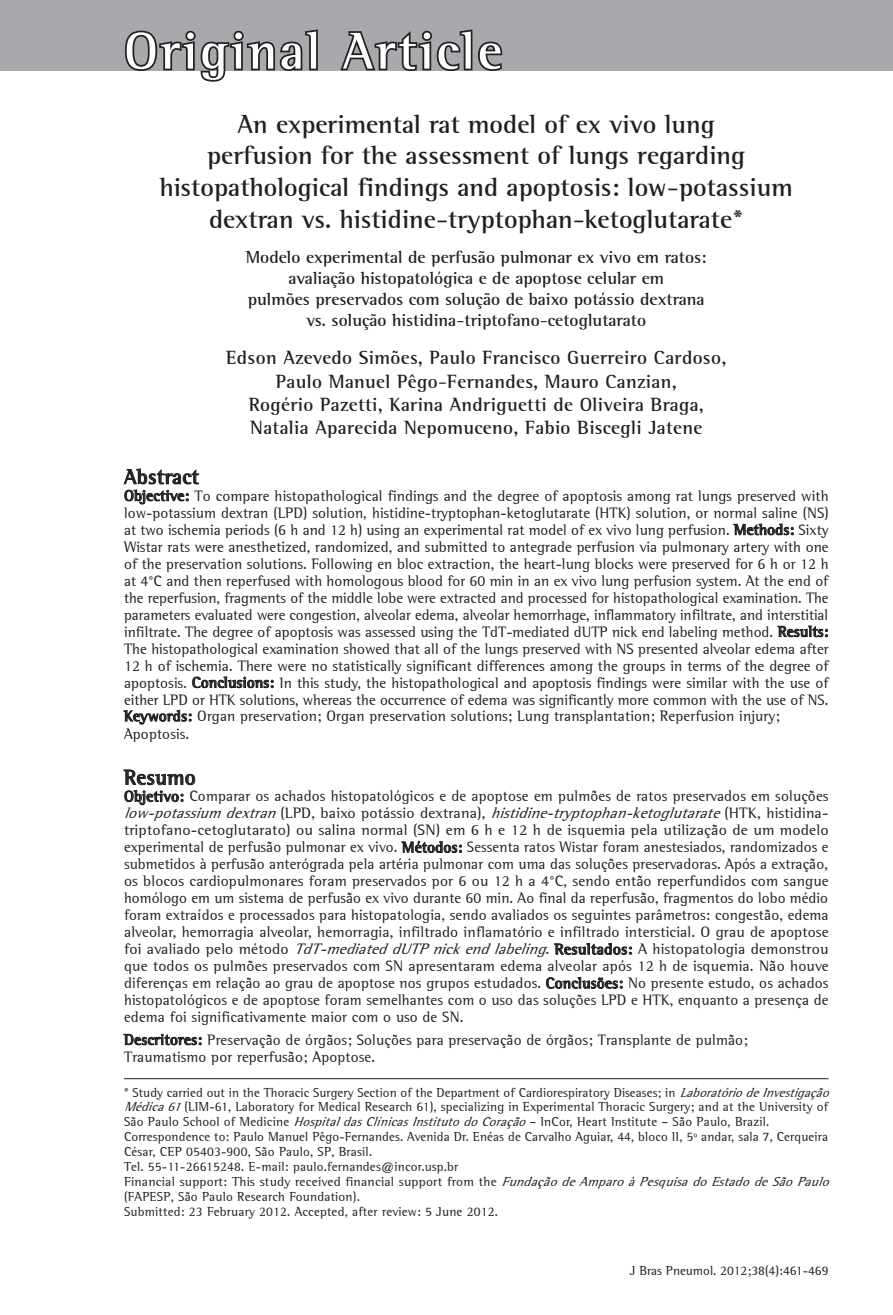
<style>
.page{position:relative;width:893px;height:1315px;background:#fff}
.page>*{position:absolute;margin:0;border:0;box-sizing:border-box;transform-origin:0 0}
.t1{font:700 52.5px "Libre Semi Serif S Si";letter-spacing:.05em;color:#fff}
.Título___1o_idioma{font:700 26.25px/31.5px "Libre Semi Serif S Si";color:#231f20;text-align:center}
.Resumo___título{font:700 21px "Libre Semi Serif S Si";letter-spacing:.015em;color:#231f20}
.Abstract___título{font:700 21px "Libre Semi Serif S Si";letter-spacing:.015em;color:#231f20}
.Autores{font:700 19.25px/23.1px "Libre Semi Serif S Si";letter-spacing:.015em;color:#231f20;text-align:center}
.Título___2o_idioma{font:700 17.5px/21px "Libre Semi Serif S Si";color:#231f20;text-align:center}
.Resumo{font:15.22px/17px "Libre Semi Serif S Si";color:#231f20;text-align:justify}
.Abstract{font:15.22px/17px "Libre Semi Serif S Si";letter-spacing:.01em;color:#231f20;text-align:justify}
.Keywords{font:15.22px/17.5px "Libre Semi Serif S Si";letter-spacing:.01em;color:#231f20}
.Palavras-chave{font:15.22px/18.2px "Libre Semi Serif S Si";letter-spacing:.01em;color:#231f20}
.Endereço{font:13.12px/14.9px "Libre Semi Serif S Si";letter-spacing:.015em;color:#231f20}
.rodapé{font:13.12px "Libre Semi Serif S Si";color:#231f20}
.s1{font-weight:700}
.s2{font-style:italic}
</style>
<div class="page">
<div style="left:0;top:0;width:893px;height:70px;background:#a8a9ad"></div>
<svg style="left:124px;top:469px;width:75px;height:15px"></svg>
<svg style="left:125px;top:490px;width:64px;height:14px"></svg>
<svg style="left:734px;top:524px;width:59px;height:11px"></svg>
<svg style="left:778px;top:625px;width:50px;height:12px"></svg>
<svg style="left:193px;top:676px;width:80px;height:12px"></svg>
<svg style="left:124px;top:710px;width:67px;height:14px"></svg>
<svg style="left:124px;top:770px;width:71px;height:35px"></svg>
<svg style="left:402px;top:840px;width:60px;height:12px"></svg>
<svg style="left:554px;top:943px;width:78px;height:11px"></svg>
<svg style="left:546px;top:977px;width:76px;height:11px"></svg>
<svg style="left:124px;top:1034px;width:77px;height:11px"></svg>
<hr style="left:124px;top:1078px;width:704px;height:1px;background:#231f20">
<svg style="left:123px;top:29px;width:197px;height:53px"></svg>
<svg style="left:338px;top:29px;width:166px;height:42px"></svg>
<h1 class="t1" style="left:124px;top:19px;width:380px">Original Article</h1>
<p class="Título___1o_idioma" style="left:160px;top:108px;width:634px">An experimental rat model of ex vivo lung<br>perfusion for the assessment of lungs regarding histopathological findings and apoptosis: low-potassium dextran vs. histidine-tryptophan-ketoglutarate*</p>
<p class="Título___2o_idioma" style="left:246px;top:247px;width:463px">Modelo experimental de perfusão pulmonar ex vivo em ratos: avaliação histopatológica e de apoptose celular em<br>pulmões preservados com solução de baixo potássio dextrana vs. solução histidina-triptofano-cetoglutarato</p>
<p class="Autores" style="left:226px;top:346px;width:502px">Edson Azevedo Simões, Paulo Francisco Guerreiro Cardoso, Paulo Manuel Pêgo-Fernandes, Mauro Canzian,<br>Rogério Pazetti, Karina Andriguetti de Oliveira Braga, Natalia Aparecida Nepomuceno, Fabio Biscegli Jatene</p>
<p class="Resumo___título" style="left:124px;top:464px;width:76px">Abstract</p>
<p class="Resumo" style="left:124px;top:487px;width:706px"><span class="s1">Objective:</span> To compare histopathological findings and the degree of apoptosis among rat lungs preserved with low-potassium dextran (LPD) solution, histidine-tryptophan-ketoglutarate (HTK) solution, or normal saline (NS) at two ischemia periods (6 h and 12 h) using an experimental rat model of ex vivo lung perfusion. <span class="s1">Methods:</span> Sixty Wistar rats were anesthetized, randomized, and submitted to antegrade perfusion via pulmonary artery with one of the preservation solutions. Following en bloc extraction, the heart-lung blocks were preserved for 6 h or 12 h at 4°C and then reperfused with homologous blood for 60 min in an ex vivo lung perfusion system. At the end of the reperfusion, fragments of the middle lobe were extracted and processed for histopathological examination. The parameters evaluated were congestion, alveolar edema, alveolar hemorrhage, inflammatory infiltrate, and interstitial infiltrate. The degree of apoptosis was assessed using the TdT-mediated dUTP nick end labeling method. <span class="s1">Results:<br></span>The histopathological examination showed that all of the lungs preserved with NS presented alveolar edema after 12 h of ischemia. There were no statistically significant differences among the groups in terms of the degree of apoptosis. <span class="s1">Conclusions:</span> In this study, the histopathological and apoptosis findings were similar with the use of either LPD or HTK solutions, whereas the occurrence of edema was significantly more common with the use of NS.</p>
<p class="Palavras-chave" style="left:124px;top:707px;width:657px"><span class="s1">Keywords:</span> Organ preservation; Organ preservation solutions; Lung transplantation; Reperfusion injury;<br>Apoptosis.</p>
<p class="Abstract___título" style="left:124px;top:764px;width:73px">Resumo</p>
<p class="Abstract" style="left:124px;top:787px;width:706px"><span class="s1">Objetivo:</span> Comparar os achados histopatológicos e de apoptose em pulmões de ratos preservados em soluções <span class="s2">low-potassium dextran</span>( L P D , b a i x o p o t á s s i o d e x t r a n a ) , <span class="s2">histidine-tryptophan-ketoglutarate</span>( H T K , h i s t i d i n a - triptofano-cetoglutarato) ou salina normal (SN) em 6 h e 12 h de isquemia pela utilização de um modelo experimental de perfusão pulmonar ex vivo. <span class="s1">Métodos:</span> Sessenta ratos Wistar foram anestesiados, randomizados e submetidos à perfusão anterógrada pela artéria pulmonar com uma das soluções preservadoras. Após a extração, os blocos cardiopulmonares foram preservados por 6 ou 12 h a 4°C, sendo então reperfundidos com sangue homólogo em um sistema de perfusão ex vivo durante 60 min. Ao final da reperfusão, fragmentos do lobo médio foram extraídos e processados para histopatologia, sendo avaliados os seguintes parâmetros: congestão, edema alveolar, hemorragia alveolar, hemorragia, infiltrado inflamatório e infiltrado intersticial. O grau de apoptose foi avaliado pelo método <span class="s2">TdT-mediateddUTPnickendlabeling</span>. <span class="s1">Resultados:</span> A histopatologia demonstrou que todos os pulmões preservados com SN apresentaram edema alveolar após 12 h de isquemia. Não houve diferenças em relação ao grau de apoptose nos grupos estudados. <span class="s1">Conclusões:</span> No presente estudo, os achados histopatológicos e de apoptose foram semelhantes com o uso das soluções LPD e HTK, enquanto a presença de edema foi significativamente maior com o uso de SN.</p>
<p class="Keywords" style="left:124px;top:1030px;width:625px"><span class="s1">Descritores:</span> Preservação de órgãos; Soluções para preservação de órgãos; Transplante de pulmão;<br>Traumatismo por reperfusão; Apoptose.</p>
<p class="Endereço" style="left:124px;top:1084px;width:711px">* Study carried out in the Thoracic Surgery Section of the Department of Cardiorespiratory Diseases; in <span class="s2">LaboratóriodeInvestigação<br>Médica61</span>(LIM-61, Laboratory for Medical Research 61), specializing in Experimental Thoracic Surgery; and at the University of<br>São Paulo School of Medicine <span class="s2">HospitaldasClínicasInstitutodoCoração</span>– InCor, Heart Institute – São Paulo, Brazil.</p>
<p class="Endereço" style="left:124px;top:1129px;width:705px">Correspondence to: Paulo Manuel Pêgo-Fernandes. Avenida Dr. Enéas de Carvalho Aguiar, 44, bloco II, 5º andar, sala 7, Cerqueira<br>César, CEP 05403-900, São Paulo, SP, Brasil.</p>
<p class="Endereço" style="left:124px;top:1159px;width:336px">Tel. 55-11-26615248. E-mail: paulo.fernandes@incor.usp.br</p>
<p class="Endereço" style="left:124px;top:1173px;width:712px">Financial support: This study received financial support from the <span class="s2">FundaçãodeAmparoàPesquisadoEstadodeSãoPaulo </span>(FAPESP, São Paulo Research Foundation).</p>
<p class="Endereço" style="left:124px;top:1203px;width:375px">Submitted: 23 February 2012. Accepted, after review: 5 June 2012.</p>
<p class="rodapé" style="left:630px;top:1263px;width:200px">J Bras Pneumol. 2012;38(4):461-469</p>
</div>
